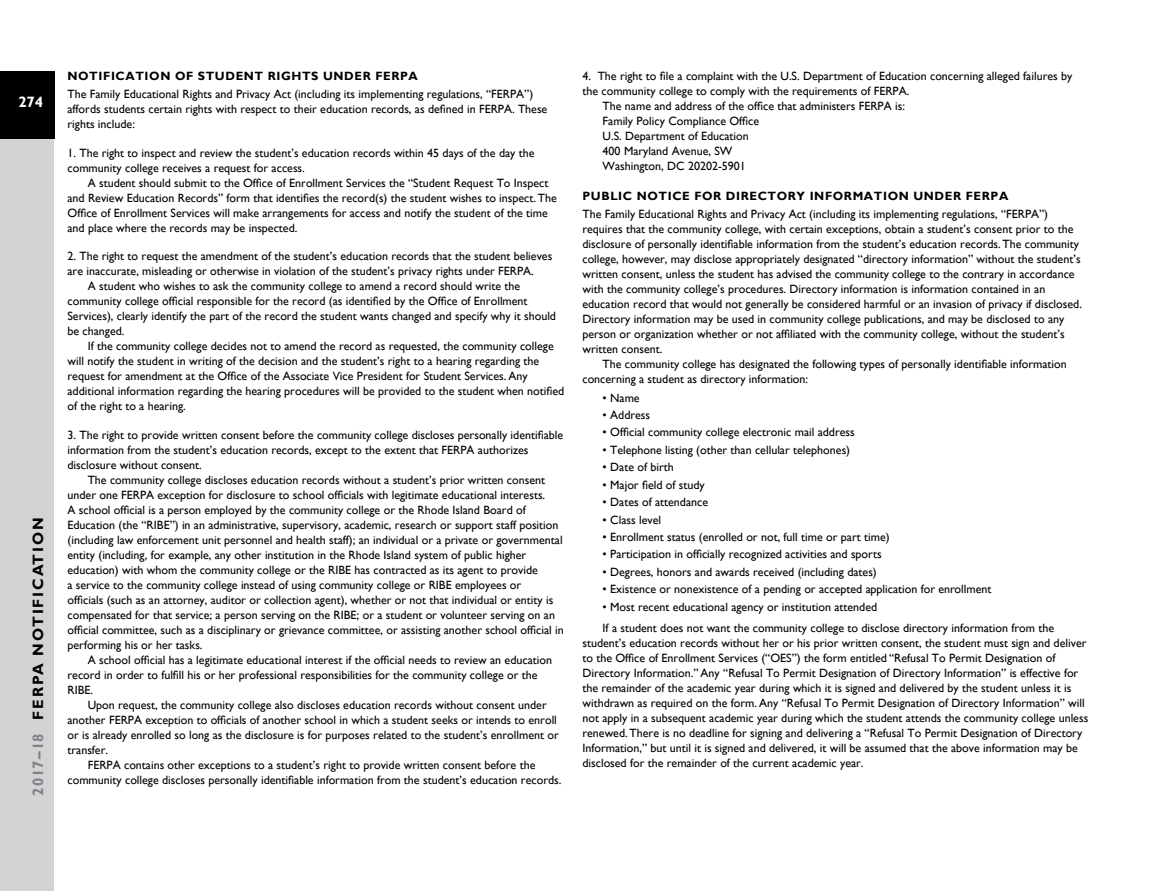
<style>
.page{position:relative;width:1161px;height:891px;background:#fff}
.page>*{position:absolute;margin:0;border:0;box-sizing:border-box;transform-origin:0 0}
.t1{font:700 15px "Gill Sans";letter-spacing:.125em;color:#000}
.t2{font:700 15px "Gill Sans";color:#fff}
.t3{font:12px/15px "Gill Sans";color:#000}
.t4{font:700 12px "Gill Sans";letter-spacing:.05em;color:#000}
.s1{color:#808285}
</style>
<div class="page">
<div style="left:0;top:124px;width:54px;height:767px;background:#d1d3d4"></div>
<div style="left:0;top:71px;width:54px;height:68px;background:#000"></div>
<p class="t2" style="left:18px;top:93px;width:26px">274</p>
<p class="t1" style="left:29px;top:796px;width:280px;rotate:-90deg"><span class="s1">2017–18</span> FERPA NOTIFICATION</p>
<p class="t4" style="left:68px;top:68px;width:352px">NOTIFICATION OF STUDENT RIGHTS UNDER FERPA</p>
<p class="t3" style="left:68px;top:87px;width:481px">The Family Educational Rights and Privacy Act (including its implementing regulations, “FERPA”) affords students certain rights with respect to their education records, as defined in FERPA. These rights include:</p>
<p class="t3" style="left:68px;top:145px;width:469px">1. The right to inspect and review the student’s education records within 45 days of the day the community college receives a request for access.</p>
<p class="t3" style="left:68px;top:175px;width:491px;text-indent:20px">A student should submit to the Office of Enrollment Services the “Student Request To Inspect and Review Education Records” form that identifies the record(s) the student wishes to inspect. The Office of Enrollment Services will make arrangements for access and notify the student of the time and place where the records may be inspected.</p>
<p class="t3" style="left:68px;top:249px;width:486px">2. The right to request the amendment of the student’s education records that the student believes</p>
<p class="t3" style="left:68px;top:264px;width:468px">are inaccurate, misleading or otherwise in violation of the student’s privacy rights under FERPA.</p>
<p class="t3" style="left:88px;top:279px;width:434px">A student who wishes to ask the community college to amend a record should write the</p>
<p class="t3" style="left:68px;top:294px;width:462px">community college official responsible for the record (as identified by the Office of Enrollment</p>
<p class="t3" style="left:68px;top:309px;width:490px">Services), clearly identify the part of the record the student wants changed and specify why it should</p>
<p class="t3" style="left:68px;top:324px;width:59px">be changed.</p>
<p class="t3" style="left:88px;top:339px;width:468px">If the community college decides not to amend the record as requested, the community college</p>
<p class="t3" style="left:68px;top:354px;width:473px">will notify the student in writing of the decision and the student’s right to a hearing regarding the</p>
<p class="t3" style="left:68px;top:369px;width:462px">request for amendment at the Office of the Associate Vice President for Student Services. Any</p>
<p class="t3" style="left:68px;top:384px;width:498px">additional information regarding the hearing procedures will be provided to the student when notified</p>
<p class="t3" style="left:68px;top:399px;width:120px">of the right to a hearing.</p>
<p class="t3" style="left:68px;top:427px;width:497px">3. The right to provide written consent before the community college discloses personally identifiable</p>
<p class="t3" style="left:68px;top:442px;width:462px">information from the student’s education records, except to the extent that FERPA authorizes</p>
<p class="t3" style="left:68px;top:457px;width:136px">disclosure without consent.</p>
<p class="t3" style="left:88px;top:472px;width:459px">The community college discloses education records without a student’s prior written consent</p>
<p class="t3" style="left:68px;top:487px;width:479px">under one FERPA exception for disclosure to school officials with legitimate educational interests.</p>
<p class="t3" style="left:68px;top:502px;width:460px">A school official is a person employed by the community college or the Rhode Island Board of</p>
<p class="t3" style="left:68px;top:517px;width:493px">Education (the “RIBE”) in an administrative, supervisory, academic, research or support staff position</p>
<p class="t3" style="left:68px;top:532px;width:497px">(including law enforcement unit personnel and health staff); an individual or a private or governmental</p>
<p class="t3" style="left:68px;top:547px;width:460px">entity (including, for example, any other institution in the Rhode Island system of public higher</p>
<p class="t3" style="left:68px;top:562px;width:472px">education) with whom the community college or the RIBE has contracted as its agent to provide</p>
<p class="t3" style="left:68px;top:577px;width:455px">a service to the community college instead of using community college or RIBE employees or</p>
<p class="t3" style="left:68px;top:592px;width:487px">officials (such as an attorney, auditor or collection agent), whether or not that individual or entity is</p>
<p class="t3" style="left:68px;top:607px;width:489px">compensated for that service; a person serving on the RIBE; or a student or volunteer serving on an</p>
<p class="t3" style="left:68px;top:622px;width:498px">official committee, such as a disciplinary or grievance committee, or assisting another school official in</p>
<p class="t3" style="left:68px;top:637px;width:137px">performing his or her tasks.</p>
<p class="t3" style="left:88px;top:652px;width:466px">A school official has a legitimate educational interest if the official needs to review an education</p>
<p class="t3" style="left:68px;top:667px;width:472px">record in order to fulfill his or her professional responsibilities for the community college or the</p>
<p class="t3" style="left:68px;top:682px;width:27px">RIBE.</p>
<p class="t3" style="left:88px;top:697px;width:461px">Upon request, the community college also discloses education records without consent under</p>
<p class="t3" style="left:68px;top:712px;width:491px">another FERPA exception to officials of another school in which a student seeks or intends to enroll</p>
<p class="t3" style="left:68px;top:727px;width:493px">or is already enrolled so long as the disclosure is for purposes related to the student’s enrollment or</p>
<p class="t3" style="left:68px;top:742px;width:42px">transfer.</p>
<p class="t3" style="left:88px;top:757px;width:449px">FERPA contains other exceptions to a student’s right to provide written consent before the</p>
<p class="t3" style="left:68px;top:772px;width:495px">community college discloses personally identifiable information from the student’s education records.</p>
<p class="t3" style="left:582px;top:68px;width:491px">4. The right to file a complaint with the U.S. Department of Education concerning alleged failures by</p>
<p class="t3" style="left:582px;top:83px;width:328px">the community college to comply with the requirements of FERPA.</p>
<p class="t3" style="left:603px;top:98px;width:304px">The name and address of the office that administers FERPA is:</p>
<p class="t3" style="left:603px;top:113px;width:158px">Family Policy Compliance Office</p>
<p class="t3" style="left:603px;top:128px;width:148px">U.S. Department of Education</p>
<p class="t3" style="left:603px;top:143px;width:131px">400 Maryland Avenue, SW</p>
<p class="t3" style="left:603px;top:158px;width:145px">Washington, DC 20202-5901</p>
<p class="t4" style="left:582px;top:188px;width:427px">PUBLIC NOTICE FOR DIRECTORY INFORMATION UNDER FERPA</p>
<p class="t3" style="left:582px;top:207px;width:501px">The Family Educational Rights and Privacy Act (including its implementing regulations, “FERPA”) requires that the community college, with certain exceptions, obtain a student’s consent prior to the disclosure of personally identifiable information from the student’s education records. The community college, however, may disclose appropriately designated “directory information” without the student’s written consent, unless the student has advised the community college to the contrary in accordance with the community college’s procedures. Directory information is information contained in an education record that would not generally be considered harmful or an invasion of privacy if disclosed.<br>Directory information may be used in community college publications, and may be disclosed to any person or organization whether or not affiliated with the community college, without the student’s written consent.</p>
<p class="t3" style="left:582px;top:357px;width:486px;text-indent:20px">The community college has designated the following types of personally identifiable information concerning a student as directory information:</p>
<p class="t3" style="left:603px;top:390px;width:39px">• Name</p>
<p class="t3" style="left:603px;top:408px;width:49px">• Address</p>
<p class="t3" style="left:603px;top:425px;width:254px">• Official community college electronic mail address</p>
<p class="t3" style="left:603px;top:443px;width:249px">• Telephone listing (other than cellular telephones)</p>
<p class="t3" style="left:603px;top:460px;width:73px">• Date of birth</p>
<p class="t3" style="left:603px;top:477px;width:104px">• Major field of study</p>
<p class="t3" style="left:603px;top:495px;width:107px">• Dates of attendance</p>
<p class="t3" style="left:603px;top:512px;width:60px">• Class level</p>
<p class="t3" style="left:603px;top:530px;width:288px">• Enrollment status (enrolled or not, full time or part time)</p>
<p class="t3" style="left:603px;top:547px;width:280px">• Participation in officially recognized activities and sports</p>
<p class="t3" style="left:603px;top:565px;width:276px">• Degrees, honors and awards received (including dates)</p>
<p class="t3" style="left:603px;top:582px;width:390px">• Existence or nonexistence of a pending or accepted application for enrollment</p>
<p class="t3" style="left:603px;top:596px;width:453px;line-height:21.8px">• Most recent educational agency or institution attended<br>If a student does not want the community college to disclose directory information from the</p>
<p class="t3" style="left:582px;top:636px;width:507px">student’s education records without her or his prior written consent, the student must sign and deliver to the Office of Enrollment Services (“OES”) the form entitled “Refusal To Permit Designation of Directory Information.” Any “Refusal To Permit Designation of Directory Information” is effective for the remainder of the academic year during which it is signed and delivered by the student unless it is withdrawn as required on the form. Any “Refusal To Permit Designation of Directory Information” will not apply in a subsequent academic year during which the student attends the community college unless renewed. There is no deadline for signing and delivering a “Refusal To Permit Designation of Directory Information,” but until it is signed and delivered, it will be assumed that the above information may be disclosed for the remainder of the current academic year.</p>
</div>
